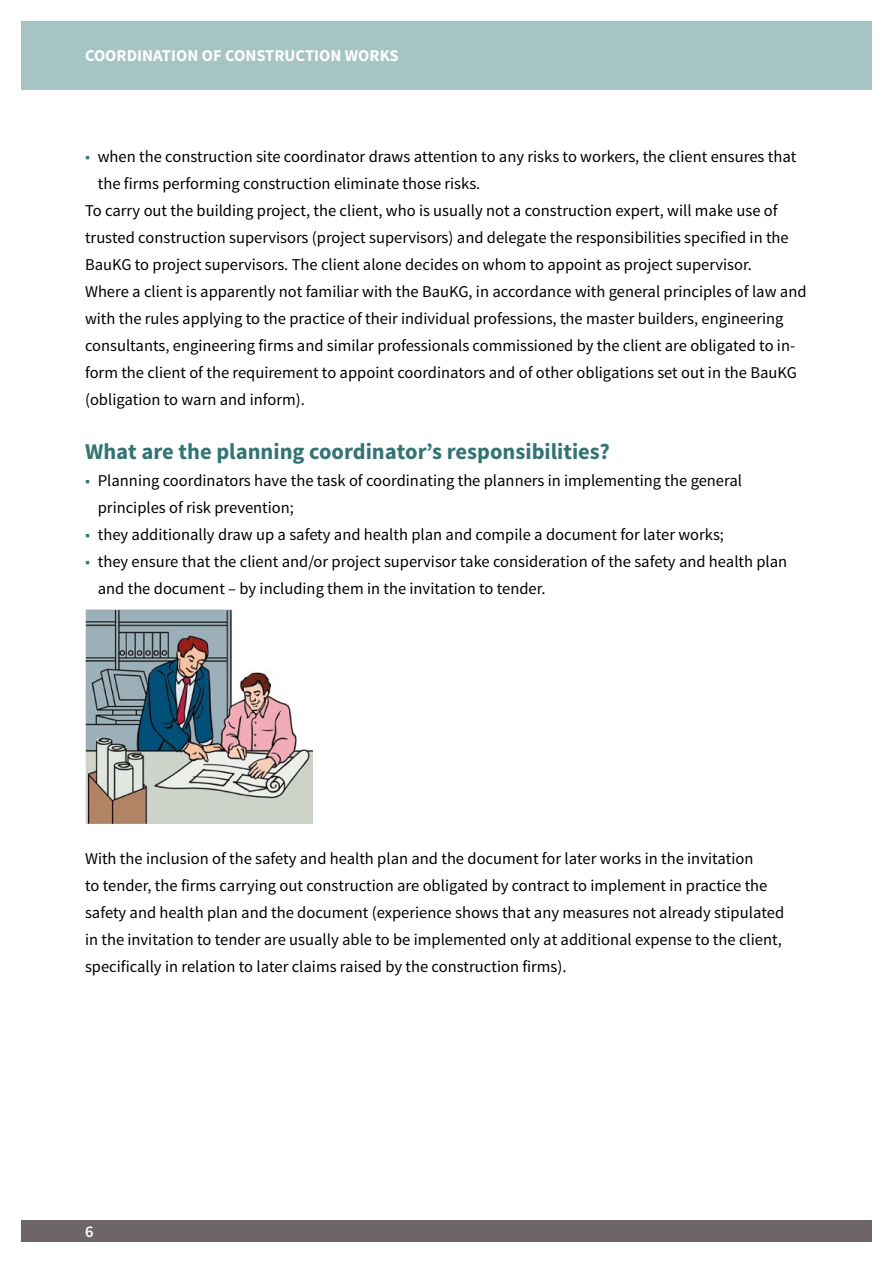
<style>
.page{position:relative;width:893px;height:1263px;background:#fff}
.page>*{position:absolute;margin:0;border:0;box-sizing:border-box;transform-origin:0 0}
.Überschrift_2__Ebene{font:700 22.5px "Source Sans Pro";color:#337374}
.Fließtext{font:16.5px/27px "Source Sans Pro";color:#000}
.t1{font:700 16.5px "Source Sans Pro";color:#fff}
.t2{font:600 16.5px "Source Sans Pro";color:#fff}
.s1{color:#337374}
</style>
<div class="page">
<div style="left:21px;top:21px;width:851px;height:68px;background:#a6c4c4"></div>
<div style="left:21px;top:1220px;width:851px;height:22px;background:#6e6569"></div>
<img style="left:85px;top:609px;width:228px;height:214px">
<p class="t1" style="left:85px;top:45px;width:315px">COORDINATION OF CONSTRUCTION WORKS</p>
<p class="Fließtext" style="left:98px;top:143px;width:700px;text-indent:-13px"><span class="s1">■</span> when the construction site coordinator draws attention to any risks to workers, the client ensures that the firms performing construction eliminate those risks.</p>
<p class="Fließtext" style="left:85px;top:197px;width:705px">To carry out the building project, the client, who is usually not a construction expert, will make use of trusted construction supervisors (project supervisors) and delegate the responsibilities specified in the<br>BauKG to project supervisors. The client alone decides on whom to appoint as project supervisor.</p>
<p class="Fließtext" style="left:85px;top:278px;width:723px">Where a client is apparently not familiar with the BauKG, in accordance with general principles of law and with the rules applying to the practice of their individual professions, the master builders, engineering consultants, engineering firms and similar professionals commissioned by the client are obligated to in&shy;form the client of the requirement to appoint coordinators and of other obligations set out in the BauKG (obligation to warn and inform).</p>
<h2 class="Überschrift_2__Ebene" style="left:85px;top:437px;width:526px">What are the planning coordinator’s responsibilities?</h2>
<p class="Fließtext" style="left:98px;top:467px;width:646px;text-indent:-13px"><span class="s1">■</span> Planning coordinators have the task of coordinating the planners in implementing the general principles of risk prevention;</p>
<p class="Fließtext" style="left:85px;top:521px;width:640px"><span class="s1">■</span> they additionally draw up a safety and health plan and compile a document for later works;</p>
<p class="Fließtext" style="left:98px;top:548px;width:691px;text-indent:-13px"><span class="s1">■</span> they ensure that the client and/or project supervisor take consideration of the safety and health plan and the document – by including them in the invitation to tender.</p>
<p class="Fließtext" style="left:85px;top:845px;width:701px">With the inclusion of the safety and health plan and the document for later works in the invitation<br>to tender, the firms carrying out construction are obligated by contract to implement in practice the safety and health plan and the document (experience shows that any measures not already stipulated in the invitation to tender are usually able to be implemented only at additional expense to the client, specifically in relation to later claims raised by the construction firms).</p>
<p class="t2" style="left:85px;top:1221px;width:10px">6</p>
</div>
